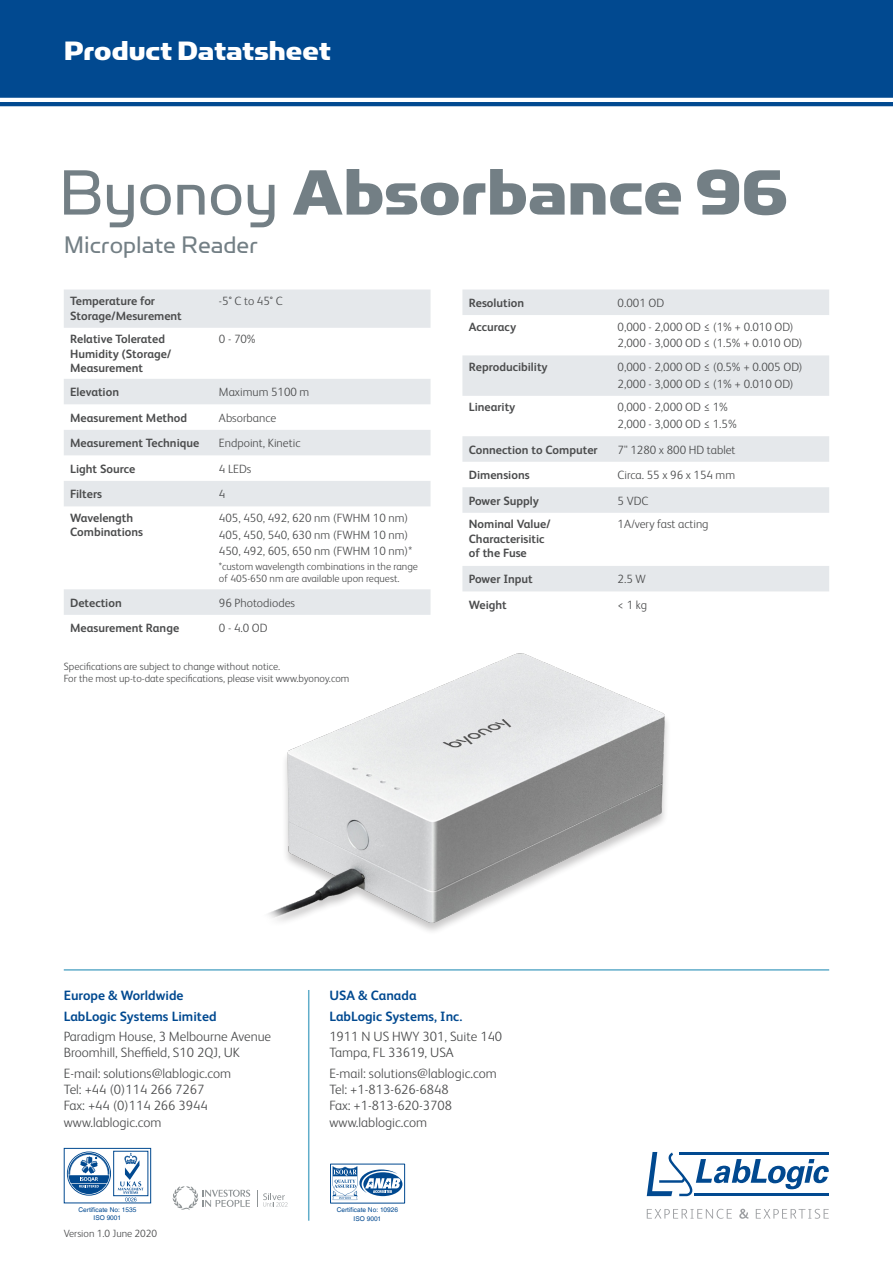
<style>
.page{position:relative;width:893px;height:1263px;background:#fff}
.page>*{position:absolute;margin:0;border:0;box-sizing:border-box;transform-origin:0 0}
.t1{font:72px "Simian Display Chimpanzee";color:#737f85}
.t2{font:30px "Simian Display Chimpanzee";color:#fff}
.t3{font:27px "Simian Display Orangutan";color:#737f85}
.t4{font:300 13.5px/16.2px "FS Albert Pro";color:#4b4c4d}
.t5{font:700 13.5px "FS Albert Pro";color:#014990}
.t6{font:300 12px "FS Albert Pro";color:#4b4c4d}
.t7{font:700 12px/14.4px "FS Albert Pro";color:#4b4c4d}
.t8{font:300 10.5px/12.6px "FS Albert Pro";color:#4b4c4d}
.t9{font:6.6px/8.4px "Helvetica";color:#014990;text-align:center}
.s1{font-family:"Simian Display Orangutan"}
</style>
<div class="page">
<div style="left:0;top:0;width:893px;height:106px;background:#014990"></div>
<svg style="left:647px;top:1209px;width:182px;height:10px"></svg>
<svg style="left:647px;top:1152px;width:182px;height:44px"></svg>
<hr style="left:679px;top:1152px;width:150px;height:2px;background:#014990">
<hr style="left:694px;top:1194px;width:135px;height:2px;background:#014990">
<hr style="left:308px;top:990px;width:1px;height:231px;background:#61adca">
<svg style="left:172px;top:1186px;width:79px;height:24px"></svg>
<svg style="left:257px;top:1190px;width:31px;height:17px"></svg>
<svg style="left:66px;top:1150px;width:83px;height:47px"></svg>
<div style="left:64px;top:1148px;width:87px;height:55px;border:1px solid #014990"></div>
<div style="left:114px;top:1151px;width:34px;height:45px;background:#fff"></div>
<div style="left:113px;top:1151px;width:35px;height:45px;border:1px solid #014990"></div>
<svg style="left:118px;top:1153px;width:25px;height:48px"></svg>
<svg style="left:67px;top:1151px;width:44px;height:44px"></svg>
<svg style="left:332px;top:1166px;width:71px;height:35px"></svg>
<div style="left:330px;top:1164px;width:75px;height:39px;border:1px solid #014990"></div>
<svg style="left:333px;top:1166px;width:68px;height:34px"></svg>
<hr style="left:64px;top:969px;width:765px;height:2px;background:#61adca">
<svg style="left:64px;top:289px;width:367px;height:326px"></svg>
<svg style="left:462px;top:289px;width:367px;height:302px"></svg>
<img style="left:268px;top:653px;width:400px;height:278px">
<p class="t2" style="left:64px;top:35px;width:269px">Product Datatsheet</p>
<p class="t1" style="left:58px;top:154px;width:731px"><span class="s1">Byonoy</span> Absorbance 96</p>
<p class="t3" style="left:64px;top:231px;width:196px">Microplate Reader</p>
<p class="t7" style="left:70px;top:293px;width:113px">Temperature for<br>Storage/Mesurement</p>
<p class="t6" style="left:219px;top:293px;width:65px">-5° C to 45° C</p>
<p class="t7" style="left:70px;top:331px;width:103px">Relative Tolerated<br>Humidity (Storage/<br>Measurement</p>
<p class="t6" style="left:219px;top:331px;width:38px">0 - 70%</p>
<p class="t7" style="left:70px;top:384px;width:50px">Elevation</p>
<p class="t6" style="left:219px;top:384px;width:92px">Maximum 5100 m</p>
<p class="t7" style="left:70px;top:410px;width:119px">Measurement Method</p>
<p class="t6" style="left:219px;top:409px;width:59px">Absorbance</p>
<p class="t7" style="left:70px;top:435px;width:131px">Measurement Technique</p>
<p class="t6" style="left:219px;top:435px;width:83px">Endpoint, Kinetic</p>
<p class="t7" style="left:70px;top:461px;width:67px">Light Source</p>
<p class="t6" style="left:219px;top:460px;width:34px">4 LEDs</p>
<p class="t7" style="left:70px;top:486px;width:33px">Filters</p>
<p class="t6" style="left:219px;top:486px;width:8px">4</p>
<p class="t7" style="left:70px;top:510px;width:75px">Wavelength<br>Combinations</p>
<p class="t6" style="left:219px;top:510px;width:191px">405, 450, 492, 620 nm (FWHM 10 nm)</p>
<p class="t6" style="left:219px;top:526px;width:191px">405, 450, 540, 630 nm (FWHM 10 nm)</p>
<p class="t6" style="left:219px;top:543px;width:195px">450, 492, 605, 650 nm (FWHM 10 nm)*</p>
<p class="t8" style="left:219px;top:559px;width:200px">*custom wavelength combinations in the range of 405-650 nm are available upon request.</p>
<p class="t7" style="left:70px;top:595px;width:53px">Detection</p>
<p class="t6" style="left:219px;top:594px;width:78px">96 Photodiodes</p>
<p class="t7" style="left:70px;top:620px;width:111px">Measurement Range</p>
<p class="t6" style="left:219px;top:620px;width:50px">0 - 4.0 OD</p>
<p class="t8" style="left:64px;top:659px;width:287px">Specifications are subject to change without notice.<br>For the most up-to-date specifications, please visit www.byonoy.com</p>
<p class="t7" style="left:469px;top:295px;width:57px">Resolution</p>
<p class="t6" style="left:618px;top:295px;width:48px">0.001 OD</p>
<p class="t7" style="left:469px;top:319px;width:49px">Accuracy</p>
<p class="t6" style="left:618px;top:318px;width:178px">0,000 - 2,000 OD ≤ (1% + 0.010 OD)</p>
<p class="t6" style="left:618px;top:335px;width:186px">2,000 - 3,000 OD ≤ (1.5% + 0.010 OD)</p>
<p class="t7" style="left:469px;top:359px;width:80px">Reproducibility</p>
<p class="t6" style="left:618px;top:359px;width:186px">0,000 - 2,000 OD ≤ (0.5% + 0.005 OD)</p>
<p class="t6" style="left:618px;top:375px;width:178px">2,000 - 3,000 OD ≤ (1% + 0.010 OD)</p>
<p class="t7" style="left:469px;top:399px;width:48px">Linearity</p>
<p class="t6" style="left:618px;top:399px;width:112px">0,000 - 2,000 OD ≤ 1%</p>
<p class="t6" style="left:618px;top:416px;width:121px">2,000 - 3,000 OD ≤ 1.5%</p>
<p class="t7" style="left:469px;top:442px;width:130px">Connection to Computer</p>
<p class="t6" style="left:618px;top:441px;width:119px">7" 1280 x 800 HD tablet</p>
<p class="t7" style="left:469px;top:467px;width:62px">Dimensions</p>
<p class="t6" style="left:618px;top:467px;width:119px">Circa. 55 x 96 x 154 mm</p>
<p class="t7" style="left:469px;top:493px;width:72px">Power Supply</p>
<p class="t6" style="left:618px;top:492px;width:32px">5 VDC</p>
<p class="t7" style="left:469px;top:516px;width:83px">Nominal Value/<br>Characterisitic of the Fuse</p>
<p class="t6" style="left:618px;top:516px;width:92px">1A/very fast acting</p>
<p class="t7" style="left:469px;top:571px;width:66px">Power Input</p>
<p class="t6" style="left:618px;top:571px;width:30px">2.5 W</p>
<p class="t7" style="left:469px;top:597px;width:40px">Weight</p>
<p class="t6" style="left:618px;top:596px;width:31px">&lt; 1 kg</p>
<p class="t5" style="left:64px;top:986px;width:121px">Europe &amp; Worldwide</p>
<p class="t5" style="left:64px;top:1007px;width:154px">LabLogic Systems Limited</p>
<p class="t4" style="left:64px;top:1028px;width:209px">Paradigm House, 3 Melbourne Avenue<br>Broomhill, Sheffield, S10 2QJ, UK</p>
<p class="t4" style="left:64px;top:1064px;width:169px">E-mail: solutions@lablogic.com</p>
<p class="t4" style="left:64px;top:1080px;width:145px">Tel: +44 (0)114 266 7267<br>Fax: +44 (0)114 266 3944 www.lablogic.com</p>
<p class="t5" style="left:329px;top:986px;width:89px">USA &amp; Canada</p>
<p class="t5" style="left:329px;top:1007px;width:134px">LabLogic Systems, Inc.</p>
<p class="t4" style="left:329px;top:1028px;width:174px">1911 N US HWY 301, Suite 140<br>Tampa, FL 33619, USA</p>
<p class="t4" style="left:329px;top:1064px;width:169px">E-mail: solutions@lablogic.com<br>Tel: +1-813-626-6848</p>
<p class="t4" style="left:329px;top:1097px;width:124px">Fax: +1-813-620-3708 www.lablogic.com</p>
<p class="t9" style="left:78px;top:1206px;width:59px">Certificate No: 1535<br>ISO 9001</p>
<p class="t9" style="left:337px;top:1206px;width:63px">Certificate No: 10926<br>ISO 9001</p>
<p class="t8" style="left:64px;top:1226px;width:95px">Version 1.0 June 2020</p>
</div>
